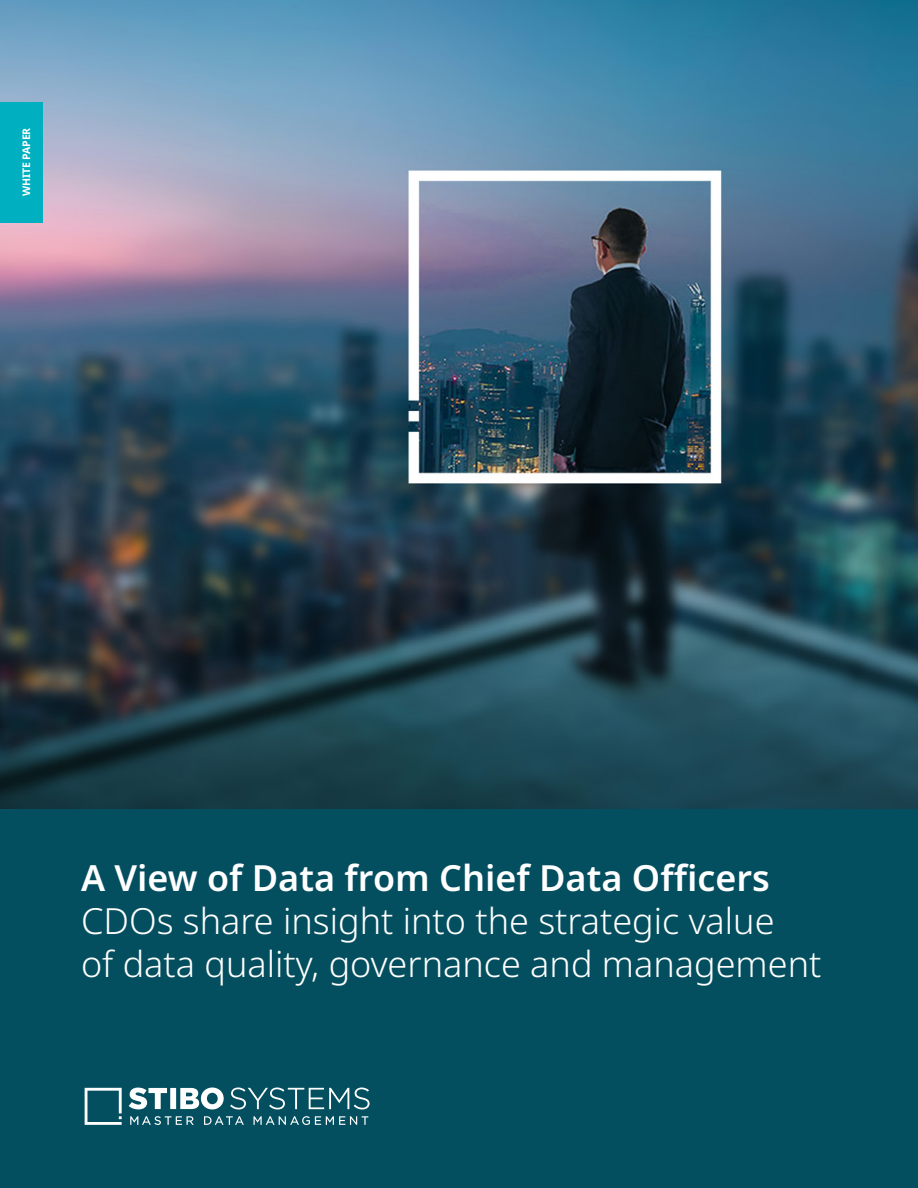
<style>
.page{position:relative;width:918px;height:1188px;background:#fff}
.page>*{position:absolute;margin:0;border:0;box-sizing:border-box;transform-origin:0 0}
.t1{font:300 36px/43.2px "Noto Sans";color:#fff}
.t2{font:600 36px "Noto Sans";color:#fff}
.t3{font:700 10.5px "Noto Sans";letter-spacing:-.01em;color:#fff}
</style>
<div class="page">
<img style="left:0;top:0;width:918px;height:809px">
<div style="left:0;top:809px;width:918px;height:379px;background:#044f5f"></div>
<div style="left:0;top:102px;width:42px;height:120px;background:#00b0c1"></div>
<svg style="left:85px;top:1088px;width:285px;height:37px"></svg>
<p class="t3" style="left:19px;top:196px;width:70px;rotate:-90deg">WHITE PAPER</p>
<p class="t2" style="left:81px;top:852px;width:690px">A View of Data from Chief Data Officers</p>
<p class="t1" style="left:81px;top:900px;width:742px">CDOs share insight into the strategic value<br>of data quality, governance and management</p>
</div>
